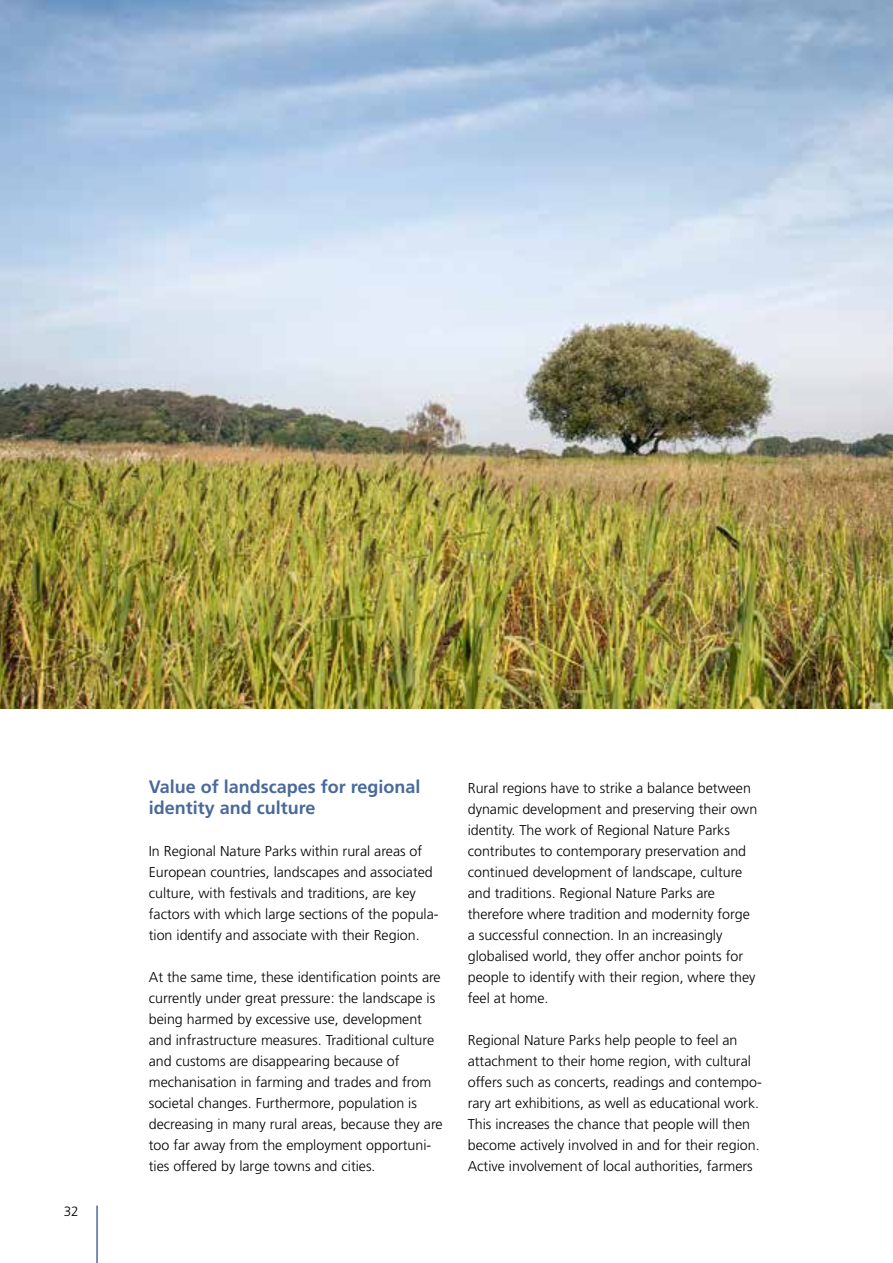
<style>
.page{position:relative;width:893px;height:1263px;background:#fff}
.page>*{position:absolute;margin:0;border:0;box-sizing:border-box;transform-origin:0 0}
.t1{font:700 18px/21px "Frutiger";color:#496a9b}
.t2{font:300 14.25px/21px "Frutiger";color:#000}
.t3{font:300 13.5px "Frutiger";color:#000}
</style>
<div class="page">
<img style="left:0;top:0;width:893px;height:709px">
<hr style="left:96px;top:1205px;width:2px;height:58px;background:#496a9b">
<p class="t3" style="left:64px;top:1204px;width:17px">32</p>
<p class="t1" style="left:149px;top:776px;width:273px">Value of landscapes for regional identity and culture</p>
<p class="t2" style="left:149px;top:840px;width:291px">In Regional Nature Parks within rural areas of European countries, landscapes and associated culture, with festivals and traditions, are key factors with which large sections of the popula&shy;tion identify and associate with their Region.</p>
<p class="t2" style="left:149px;top:966px;width:295px">At the same time, these identification points are currently under great pressure: the landscape is being harmed by excessive use, development and infrastructure measures. Traditional culture and customs are disappearing because of mechanisation in farming and trades and from societal changes. Furthermore, population is decreasing in many rural areas, because they are too far away from the employment opportuni&shy;ties offered by large towns and cities.</p>
<p class="t2" style="left:468px;top:777px;width:291px">Rural regions have to strike a balance between dynamic development and preserving their own identity. The work of Regional Nature Parks contributes to contemporary preservation and continued development of landscape, culture and traditions. Regional Nature Parks are therefore where tradition and modernity forge a successful connection. In an increasingly globalised world, they offer anchor points for people to identify with their region, where they feel at home.</p>
<p class="t2" style="left:468px;top:1029px;width:296px">Regional Nature Parks help people to feel an attachment to their home region, with cultural offers such as concerts, readings and contempo&shy;rary art exhibitions, as well as educational work.<br>This increases the chance that people will then become actively involved in and for their region.<br>Active involvement of local authorities, farmers</p>
</div>
